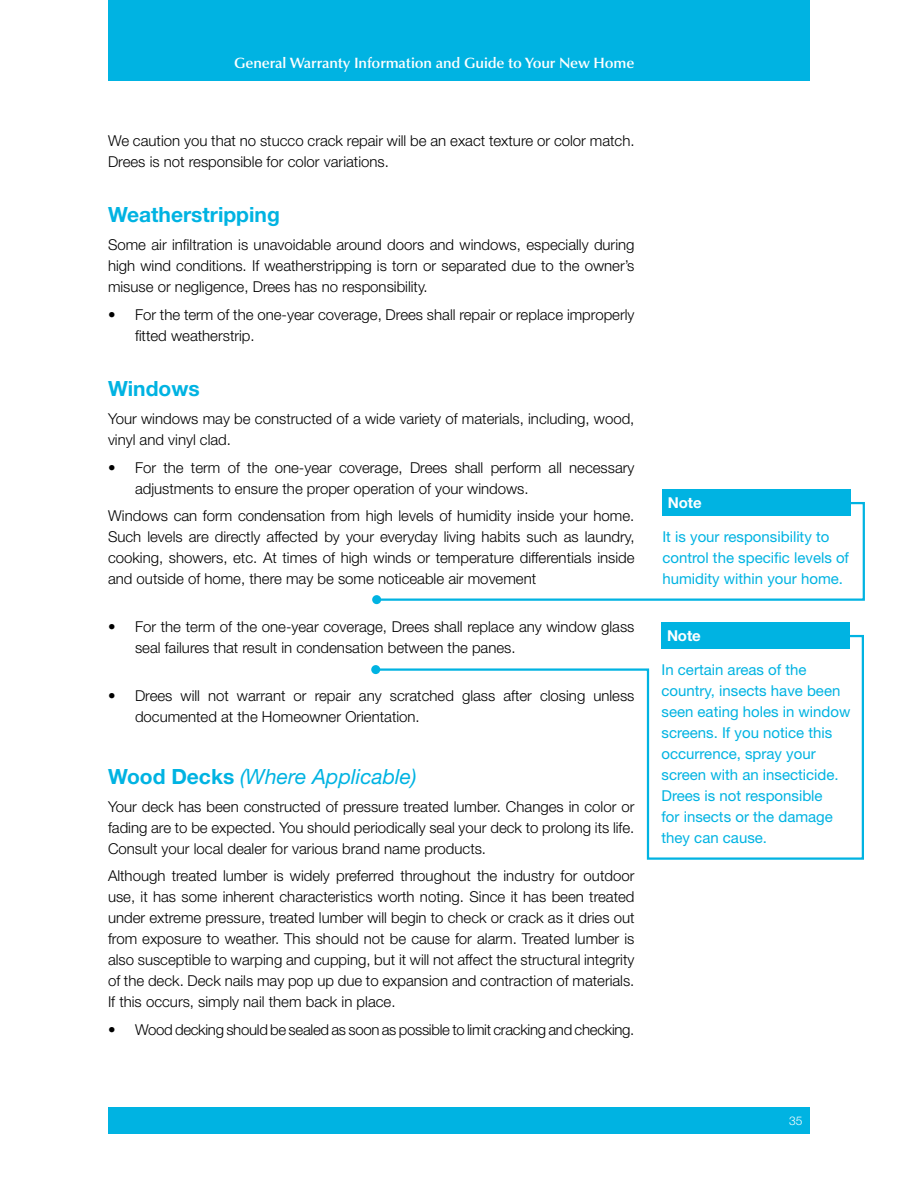
<style>
.page{position:relative;width:918px;height:1188px;background:#fff}
.page>*{position:absolute;margin:0;border:0;box-sizing:border-box;transform-origin:0 0}
.t1{font:italic 21px "Helvetica Neue LT Std";color:#00b3e2}
.t2{font:700 21px "Helvetica Neue LT Std";color:#00b3e2}
.t3{font:300 15px/21px "Helvetica Neue LT Std";color:#000}
.t4{font:15px/21px "Helvetica Neue LT Std";color:#00b3e2}
.t5{font:300 15px "Helvetica Neue LT Std";letter-spacing:-.02em;color:#000}
.t6{font:600 15px "Optima LT Std";letter-spacing:-.01em;color:#fff}
.t7{font:700 15px "Helvetica Neue LT Std";letter-spacing:-.01em;color:#fff}
.t8{font:300 12px "Helvetica Neue LT Std";color:#fff}
.s1{font-weight:700;font-style:normal}
</style>
<div class="page">
<div style="left:108px;top:0;width:702px;height:81px;background:#00b3e2"></div>
<div style="left:108px;top:1107px;width:702px;height:27px;background:#00b3e2"></div>
<svg style="left:379px;top:502px;width:486px;height:99px"></svg>
<div style="left:372px;top:595px;width:9px;height:9px;background:#00b3e2;border-radius:50%"></div>
<div style="left:662px;top:489px;width:189px;height:27px;background:#00b3e2"></div>
<svg style="left:375px;top:634px;width:489px;height:226px"></svg>
<div style="left:371px;top:665px;width:9px;height:9px;background:#00b3e2;border-radius:50%"></div>
<div style="left:662px;top:622px;width:188px;height:27px;background:#00b3e2"></div>
<p class="t6" style="left:234px;top:54px;width:402px">General Warranty Information and Guide to Your New Home</p>
<p class="t3" style="left:108px;top:130px;width:528px">We caution you that no stucco crack repair will be an exact texture or color match.<br>Drees is not responsible for color variations.</p>
<h1 class="t2" style="left:108px;top:202px;width:173px">Weatherstripping</h1>
<p class="t3" style="left:108px;top:234px;width:528px;text-align:justify">Some air infiltration is unavoidable around doors and windows, especially during high wind conditions. If weatherstripping is torn or separated due to the owner’s misuse or negligence, Drees has no responsibility.</p>
<p class="t3" style="left:135px;top:304px;width:501px;text-indent:-27px">• For the term of the one-year coverage, Drees shall repair or replace improperly fitted weatherstrip.</p>
<h1 class="t2" style="left:108px;top:376px;width:93px">Windows</h1>
<p class="t3" style="left:108px;top:408px;width:528px">Your windows may be constructed of a wide variety of materials, including, wood, vinyl and vinyl clad.</p>
<p class="t3" style="left:135px;top:457px;width:501px;text-indent:-27px">• For the term of the one-year coverage, Drees shall perform all necessary adjustments to ensure the proper operation of your windows.</p>
<p class="t3" style="left:108px;top:505px;width:528px;text-align:justify">Windows can form condensation from high levels of humidity inside your home.<br>Such levels are directly affected by your everyday living habits such as laundry, cooking, showers, etc. At times of high winds or temperature differentials inside and outside of home, there may be some noticeable air movement</p>
<p class="t3" style="left:135px;top:616px;width:501px;text-indent:-27px">• For the term of the one-year coverage, Drees shall replace any window glass seal failures that result in condensation between the panes.</p>
<p class="t3" style="left:135px;top:685px;width:501px;text-indent:-27px">• Drees will not warrant or repair any scratched glass after closing unless documented at the Homeowner Orientation.</p>
<h1 class="t1" style="left:108px;top:764px;width:310px"><span class="s1">Wood Decks</span> (Where Applicable)</h1>
<p class="t3" style="left:108px;top:796px;width:528px;text-align:justify">Your deck has been constructed of pressure treated lumber. Changes in color or fading are to be expected. You should periodically seal your deck to prolong its life.<br>Consult your local dealer for various brand name products.</p>
<p class="t3" style="left:108px;top:865px;width:528px;text-align:justify">Although treated lumber is widely preferred throughout the industry for outdoor use, it has some inherent characteristics worth noting. Since it has been treated under extreme pressure, treated lumber will begin to check or crack as it dries out from exposure to weather. This should not be cause for alarm. Treated lumber is also susceptible to warping and cupping, but it will not affect the structural integrity of the deck. Deck nails may pop up due to expansion and contraction of materials.<br>If this occurs, simply nail them back in place.</p>
<p class="t5" style="left:108px;top:1021px;width:528px">• Wood decking should be sealed as soon as possible to limit cracking and checking.</p>
<p class="t7" style="left:668px;top:493px;width:35px">Note</p>
<p class="t4" style="left:662px;top:526px;width:188px">It is your responsibility to control the specific levels of humidity within your home.</p>
<p class="t7" style="left:667px;top:626px;width:35px">Note</p>
<p class="t4" style="left:662px;top:659px;width:190px">In certain areas of the country, insects have been seen eating holes in window screens. If you notice this occurrence, spray your screen with an insecticide.<br>Drees is not responsible<br>for insects or the damage they can cause.</p>
<p class="t8" style="left:789px;top:1113px;width:15px">35</p>
</div>
